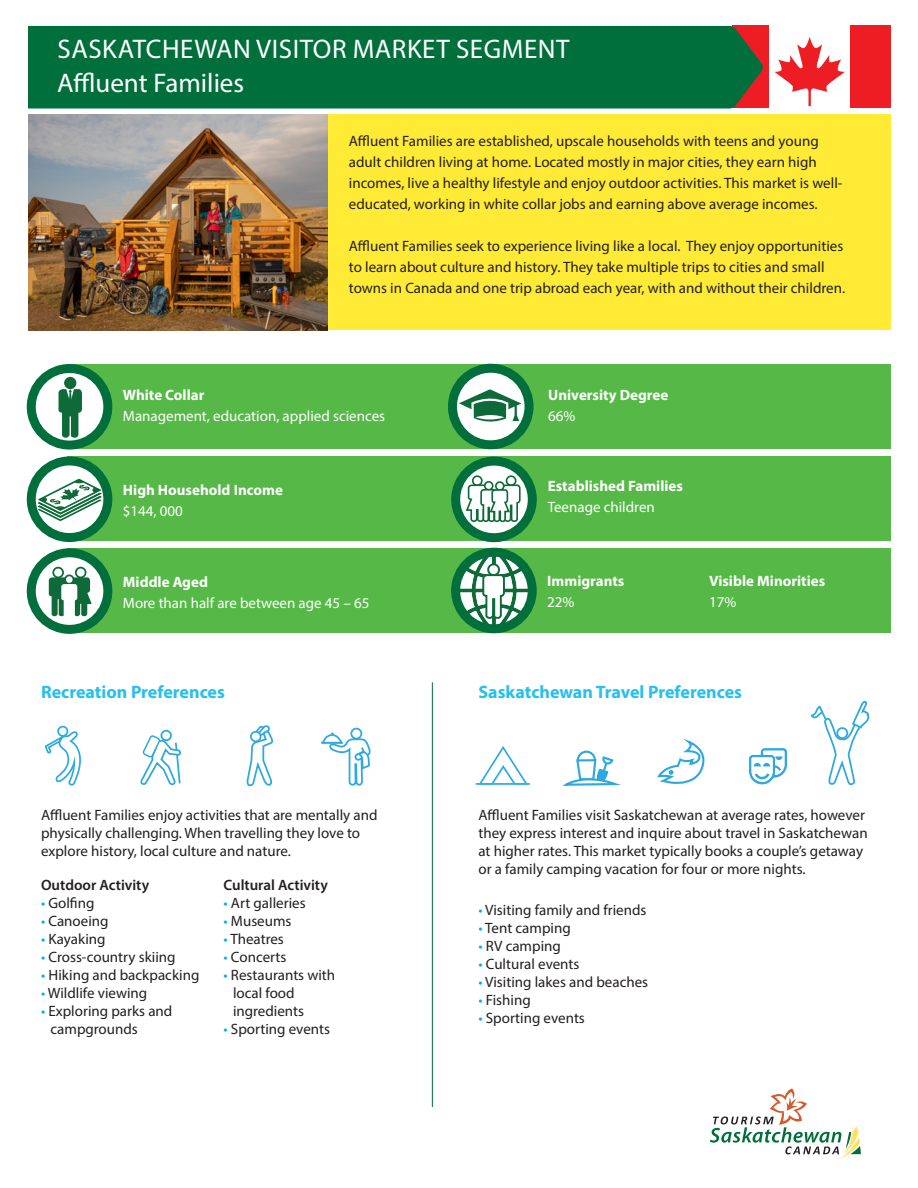
<style>
.page{position:relative;width:918px;height:1188px;background:#fff}
.page>*{position:absolute;margin:0;border:0;box-sizing:border-box;transform-origin:0 0}
.t1{font:27px "Myriad Pro";letter-spacing:.02em;color:#fff}
.t2{font:27px "Myriad Pro";color:#fff}
.t3{font:700 18px "Myriad Pro";color:#26bff0}
.t4{font:15px/18px "Myriad Pro";color:#231f20}
.t5{font:700 15px/21px "Myriad Pro";color:#fff}
.t6{font:15px "Myriad Pro";color:#fff}
.t7{font:600 15px "Myriad Pro";color:#231f20}
.s1{font-weight:400}
.s2{color:#00aeef}
</style>
<div class="page">
<div style="left:851px;top:26px;width:40px;height:82px;background:#ee1d23"></div>
<div style="left:732px;top:26px;width:37px;height:82px;background:#ee1d23"></div>
<svg style="left:774px;top:37px;width:71px;height:69px"></svg>
<div style="left:28px;top:114px;width:863px;height:216px;background:#ffea36"></div>
<div style="left:68px;top:548px;width:823px;height:85px;background:#56b947"></div>
<div style="left:68px;top:457px;width:823px;height:84px;background:#56b947"></div>
<div style="left:68px;top:365px;width:823px;height:84px;background:#56b947"></div>
<div style="left:28px;top:26px;width:735px;height:83px;background:#006f3c"></div>
<svg style="left:710px;top:1089px;width:151px;height:70px"></svg>
<svg style="left:31px;top:368px;width:77px;height:77px"></svg>
<div style="left:64px;top:377px;width:12px;height:12px;background:#0e6b39;border-radius:50%"></div>
<svg style="left:59px;top:389px;width:23px;height:49px"></svg>
<div style="left:27px;top:364px;width:85px;height:86px;border:9px solid #006f3c;border-radius:50%"></div>
<svg style="left:452px;top:368px;width:77px;height:77px;background:#bedacd"></svg>
<svg style="left:458px;top:387px;width:66px;height:37px;background:#97bfaa"></svg>
<div style="left:448px;top:364px;width:86px;height:85px;border:9px solid #006f3c;border-radius:50%"></div>
<svg style="left:31px;top:461px;width:77px;height:77px"></svg>
<svg style="left:38px;top:479px;width:64px;height:42px"></svg>
<div style="left:27px;top:456px;width:85px;height:86px;border:9px solid #006f3c;border-radius:50%"></div>
<svg style="left:456px;top:461px;width:76px;height:77px;background:#b8d7c9"></svg>
<div style="left:473px;top:476px;width:9px;height:9px;background:#fff;border-radius:50%"></div>
<div style="left:472px;top:475px;width:11px;height:11px;border:2px solid #0e6b39;border-radius:50%"></div>
<div style="left:484px;top:481px;width:10px;height:10px;border:2px solid #0e6b39;border-radius:50%"></div>
<div style="left:507px;top:476px;width:9px;height:9px;background:#fff;border-radius:50%"></div>
<div style="left:506px;top:475px;width:10px;height:11px;border:2px solid #0e6b39;border-radius:50%"></div>
<div style="left:495px;top:481px;width:10px;height:10px;border:2px solid #0e6b39;border-radius:50%"></div>
<svg style="left:466px;top:484px;width:55px;height:38px;background:#b4d1c2"></svg>
<div style="left:451px;top:457px;width:86px;height:85px;border:9px solid #006f3c;border-radius:50%"></div>
<svg style="left:31px;top:553px;width:77px;height:76px;fill:#fff"></svg>
<div style="left:76px;top:568px;width:10px;height:9px;background:#fff;border-radius:50%"></div>
<div style="left:75px;top:567px;width:11px;height:11px;border:2px solid #0e6b39;border-radius:50%"></div>
<div style="left:53px;top:568px;width:10px;height:9px;background:#fff;border-radius:50%"></div>
<div style="left:52px;top:567px;width:12px;height:11px;border:2px solid #0e6b39;border-radius:50%"></div>
<div style="left:64px;top:575px;width:10px;height:10px;border:2px solid #0e6b39;border-radius:50%"></div>
<svg style="left:49px;top:577px;width:43px;height:40px;background:#73a98c"></svg>
<div style="left:27px;top:548px;width:85px;height:86px;border:9px solid #006f3c;border-radius:50%"></div>
<svg style="left:456px;top:552px;width:76px;height:77px;background:#86bb99"></svg>
<div style="left:451px;top:548px;width:86px;height:85px;border:9px solid #006f3c;border-radius:50%"></div>
<svg style="left:246px;top:725px;width:27px;height:62px"></svg>
<div style="left:57px;top:726px;width:11px;height:11px;border:2px solid #2baae1;border-radius:50%"></div>
<svg style="left:44px;top:732px;width:37px;height:54px"></svg>
<div style="left:577px;top:751px;width:19px;height:19px;border:2px solid #2ea9e0;border-radius:50%"></div>
<svg style="left:564px;top:755px;width:57px;height:31px"></svg>
<svg style="left:749px;top:748px;width:38px;height:37px"></svg>
<div style="left:161px;top:730px;width:11px;height:11px;border:2px solid #2ca8df;border-radius:50%"></div>
<svg style="left:140px;top:734px;width:41px;height:52px"></svg>
<div style="left:350px;top:728px;width:12px;height:12px;border:2px solid #2ea9e0;border-radius:50%"></div>
<svg style="left:321px;top:733px;width:50px;height:53px"></svg>
<svg style="left:810px;top:701px;width:60px;height:84px"></svg>
<svg style="left:657px;top:738px;width:48px;height:46px"></svg>
<hr style="left:432px;top:682px;width:1px;height:425px;background:#006f3c">
<svg style="left:479px;top:746px;width:48px;height:37px"></svg>
<hr style="left:476px;top:783px;width:54px;height:2px;background:#2baae1">
<img style="left:28px;top:114px;width:299px;height:216px">
<p class="t1" style="left:58px;top:33px;width:514px">SASKATCHEWAN VISITOR MARKET SEGMENT</p>
<p class="t2" style="left:57px;top:66px;width:188px">Affluent Families</p>
<p class="t4" style="left:349px;top:130px;width:495px;line-height:21px">Affluent Families are established, upscale households with teens and young adult children living at home. Located mostly in major cities, they earn high incomes, live a healthy lifestyle and enjoy outdoor activities. This market is well&shy;educated, working in white collar jobs and earning above average incomes.</p>
<p class="t4" style="left:349px;top:235px;width:498px;line-height:21px">Affluent Families seek to experience living like a local. They enjoy opportunities to learn about culture and history. They take multiple trips to cities and small towns in Canada and one trip abroad each year, with and without their children.</p>
<p class="t5" style="left:123px;top:383px;width:83px">White Collar</p>
<p class="t6" style="left:123px;top:406px;width:264px">Management, education, applied sciences</p>
<p class="t5" style="left:548px;top:384px;width:122px">University Degree<br><span class="s1">66%</span></p>
<p class="t5" style="left:123px;top:479px;width:162px">High Household Income <span class="s1">$144, 000</span></p>
<p class="t5" style="left:548px;top:475px;width:137px">Established Families<br><span class="s1">Teenage children</span></p>
<p class="t5" style="left:123px;top:570px;width:87px">Middle Aged</p>
<p class="t6" style="left:123px;top:593px;width:248px">More than half are between age 45 – 65</p>
<p class="t3" style="left:41px;top:680px;width:185px">Recreation Preferences</p>
<p class="t4" style="left:41px;top:806px;width:338px">Affluent Families enjoy activities that are mentally and physically challenging. When travelling they love to explore history, local culture and nature.</p>
<p class="t7" style="left:41px;top:875px;width:110px">Outdoor Activity</p>
<p class="t4" style="left:41px;top:894px;width:55px"><span class="s2">•</span> Golfing</p>
<p class="t4" style="left:41px;top:912px;width:69px"><span class="s2">•</span> Canoeing</p>
<p class="t4" style="left:41px;top:930px;width:66px"><span class="s2">•</span> Kayaking</p>
<p class="t4" style="left:41px;top:948px;width:136px"><span class="s2">•</span> Cross-country skiing</p>
<p class="t4" style="left:41px;top:966px;width:160px"><span class="s2">•</span> Hiking and backpacking</p>
<p class="t4" style="left:41px;top:984px;width:108px"><span class="s2">•</span> Wildlife viewing</p>
<p class="t4" style="left:51px;top:1002px;width:123px;text-indent:-10px"><span class="s2">•</span> Exploring parks and campgrounds</p>
<p class="t7" style="left:224px;top:876px;width:106px">Cultural Activity</p>
<p class="t4" style="left:224px;top:894px;width:84px"><span class="s2">•</span> Art galleries</p>
<p class="t4" style="left:224px;top:912px;width:69px"><span class="s2">•</span> Museums</p>
<p class="t4" style="left:224px;top:930px;width:62px"><span class="s2">•</span> Theatres</p>
<p class="t4" style="left:224px;top:948px;width:64px"><span class="s2">•</span> Concerts</p>
<p class="t4" style="left:233px;top:966px;width:104px;text-indent:-10px"><span class="s2">•</span> Restaurants with local food ingredients</p>
<p class="t4" style="left:224px;top:1020px;width:108px"><span class="s2">•</span> Sporting events</p>
<p class="t5" style="left:547px;top:570px;width:79px">Immigrants</p>
<p class="t5" style="left:709px;top:570px;width:118px">Visible Minorities</p>
<p class="t6" style="left:547px;top:593px;width:29px">22%</p>
<p class="t6" style="left:709px;top:593px;width:29px">17%</p>
<p class="t3" style="left:478px;top:681px;width:265px">Saskatchewan Travel Preferences</p>
<p class="t4" style="left:478px;top:806px;width:391px">Affluent Families visit Saskatchewan at average rates, however they express interest and inquire about travel in Saskatchewan at higher rates. This market typically books a couple’s getaway or a family camping vacation for four or more nights.</p>
<p class="t4" style="left:478px;top:900px;width:170px"><span class="s2">•</span> Visiting family and friends</p>
<p class="t4" style="left:478px;top:918px;width:94px"><span class="s2">•</span> Tent camping</p>
<p class="t4" style="left:478px;top:936px;width:84px"><span class="s2">•</span> RV camping</p>
<p class="t4" style="left:478px;top:954px;width:103px"><span class="s2">•</span> Cultural events</p>
<p class="t4" style="left:478px;top:972px;width:171px"><span class="s2">•</span> Visiting lakes and beaches</p>
<p class="t4" style="left:478px;top:990px;width:54px"><span class="s2">•</span> Fishing</p>
<p class="t4" style="left:478px;top:1008px;width:108px"><span class="s2">•</span> Sporting events</p>
</div>
